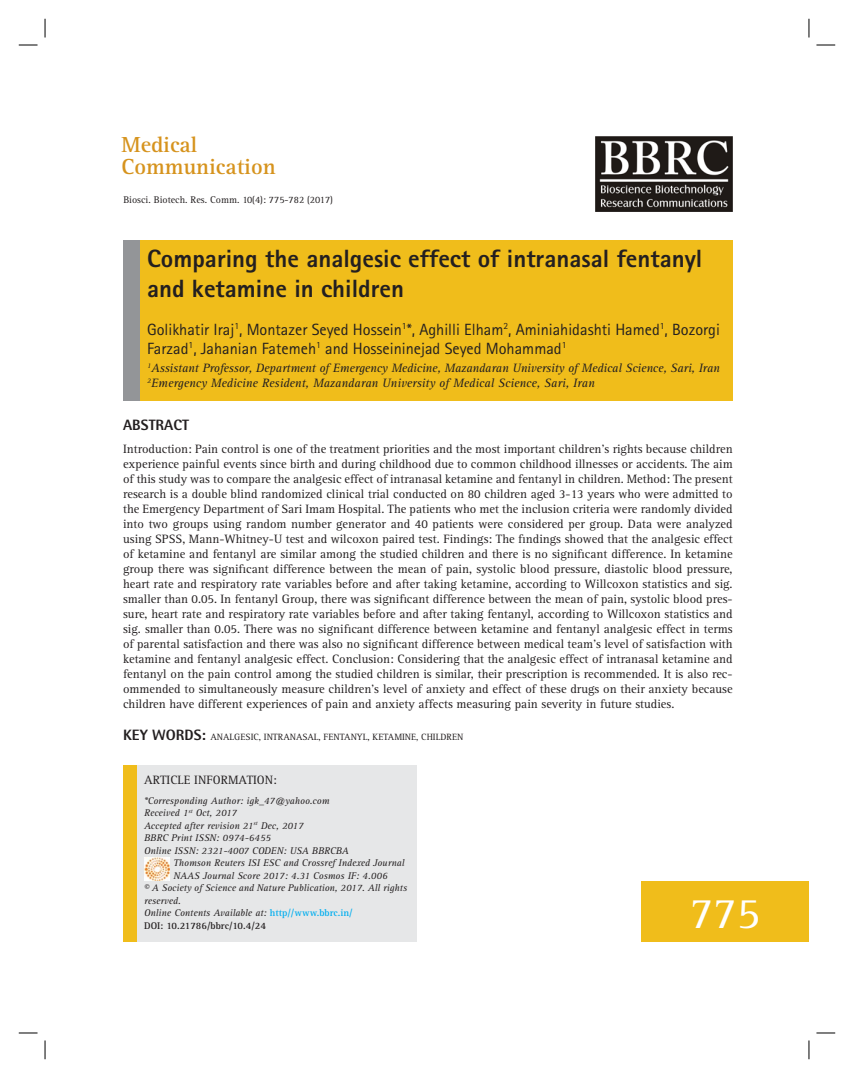
<style>
.page{position:relative;width:854px;height:1078px;background:#fff}
.page>*{position:absolute;margin:0;border:0;box-sizing:border-box;transform-origin:0 0}
.t1{font:45px "Rotis Serif Std";color:#fff}
.t2{font:800 25px/30px "Rotis Sans Serif Std";color:#231f20}
.t3{font:700 22.5px/22.5px "Rotis Serif Std";color:#d6931d}
.t4{font:16.25px/18.8px "Rotis Sans Serif Std";color:#231f20}
.t5{font:800 15px "Rotis Semi Sans Std";color:#231f20}
.t6{font:12.5px/15px "Rotis Serif Std";color:#231f20;text-align:justify}
.t7{font:italic 12.5px/15px "Rotis Serif Std";letter-spacing:-.01em;color:#231f20}
.t8{font:italic 10px "Rotis Serif Std";color:#231f20}
.t9{font:10px "Rotis Serif Std";color:#231f20}
.t10{font:700 10px "Rotis Serif Std";color:#231f20}
.t11{font:9.38px "Rotis Serif Std";color:#231f20}
.s1{font-family:"Rotis Semi Sans Std";font-weight:800;font-size:15px}
.s2{font-weight:700;font-style:normal;color:#00aeef}
</style>
<div class="page">
<div style="left:132px;top:240px;width:600px;height:160px;background:#f0bd1b"></div>
<div style="left:123px;top:240px;width:16px;height:160px;background:#939598"></div>
<div style="left:641px;top:882px;width:167px;height:60px;background:#f0bd1b"></div>
<img style="left:595px;top:137px;width:137px;height:75px">
<div style="left:137px;top:765px;width:280px;height:177px;background:#e6e7e8"></div>
<div style="left:123px;top:765px;width:14px;height:177px;background:#f0bd1b"></div>
<img style="left:144px;top:857px;width:26px;height:23px">
<svg style="left:19px;top:44px;width:19px;height:2px"></svg>
<svg style="left:816px;top:44px;width:19px;height:2px"></svg>
<svg style="left:19px;top:1032px;width:19px;height:2px"></svg>
<svg style="left:816px;top:1032px;width:19px;height:2px"></svg>
<svg style="left:44px;top:19px;width:2px;height:19px"></svg>
<svg style="left:44px;top:1040px;width:2px;height:19px"></svg>
<svg style="left:808px;top:19px;width:1px;height:19px"></svg>
<svg style="left:808px;top:1040px;width:1px;height:19px"></svg>
<h3 class="t3" style="left:121px;top:135px;width:155px">Medical<br>Communication</h3>
<p class="t9" style="left:123px;top:196px;width:211px">Biosci. Biotech. Res. Comm. 10(4): 775-782 (2017)</p>
<h2 class="t2" style="left:147px;top:246px;width:556px">Comparing the analgesic effect of intranasal fentanyl and ketamine in children</h2>
<h3 class="t4" style="left:147px;top:322px;width:574px">Golikhatir Iraj<sup>1</sup>, Montazer Seyed Hossein<sup>1</sup>*, Aghilli Elham<sup>2</sup>, Aminiahidashti Hamed<sup>1</sup>, Bozorgi<br>Farzad<sup>1</sup>, Jahanian Fatemeh<sup>1</sup> and Hosseininejad Seyed Mohammad<sup>1</sup></h3>
<p class="t7" style="left:147px;top:362px;width:574px"><sup>1</sup>Assistant Professor, Department of Emergency Medicine, Mazandaran University of Medical Science, Sari, Iran<br><sup>2</sup>Emergency Medicine Resident, Mazandaran University of Medical Science, Sari, Iran</p>
<p class="t5" style="left:123px;top:419px;width:67px">ABSTRACT</p>
<p class="t6" style="left:123px;top:442px;width:611px">Introduction: Pain control is one of the treatment priorities and the most important children’s rights because children experience painful events since birth and during childhood due to common childhood illnesses or accidents. The aim of this study was to compare the analgesic effect of intranasal ketamine and fentanyl in children. Method: The present research is a double blind randomized clinical trial conducted on 80 children aged 3-13 years who were admitted to the Emergency Department of Sari Imam Hospital. The patients who met the inclusion criteria were randomly divided into two groups using random number generator and 40 patients were considered per group. Data were analyzed using SPSS, Mann-Whitney-U test and wilcoxon paired test. Findings: The findings showed that the analgesic effect of ketamine and fentanyl are similar among the studied children and there is no significant difference. In ketamine group there was significant difference between the mean of pain, systolic blood pressure, diastolic blood pressure, heart rate and respiratory rate variables before and after taking ketamine, according to Willcoxon statistics and sig. smaller than 0.05. In fentanyl Group, there was significant difference between the mean of pain, systolic blood pres&shy;sure, heart rate and respiratory rate variables before and after taking fentanyl, according to Willcoxon statistics and sig. smaller than 0.05. There was no significant difference between ketamine and fentanyl analgesic effect in terms of parental satisfaction and there was also no significant difference between medical team’s level of satisfaction with ketamine and fentanyl analgesic effect. Conclusion: Considering that the analgesic effect of intranasal ketamine and fentanyl on the pain control among the studied children is similar, their prescription is recommended. It is also rec&shy;ommended to simultaneously measure children’s level of anxiety and effect of these drugs on their anxiety because children have different experiences of pain and anxiety affects measuring pain severity in future studies.</p>
<p class="t11" style="left:123px;top:733px;width:342px"><span class="s1">KEY WORDS:</span> ANALGESIC, INTRANASAL, FENTANYL, KETAMINE, CHILDREN</p>
<p class="t6" style="left:144px;top:773px;width:134px">ARTICLE INFORMATION:</p>
<p class="t8" style="left:144px;top:796px;width:187px">*Corresponding Author: igk_47@yahoo.com</p>
<p class="t8" style="left:144px;top:809px;width:94px">Received 1<sup>st</sup> Oct, 2017</p>
<p class="t8" style="left:144px;top:821px;width:161px">Accepted after revision 21<sup>st</sup> Dec, 2017</p>
<p class="t8" style="left:144px;top:834px;width:128px">BBRC Print ISSN: 0974-6455</p>
<p class="t8" style="left:144px;top:846px;width:206px">Online ISSN: 2321-4007 CODEN: USA BBRCBA</p>
<p class="t8" style="left:173px;top:859px;width:232px">Thomson Reuters ISI ESC and Crossref Indexed Journal</p>
<p class="t8" style="left:173px;top:871px;width:215px">NAAS Journal Score 2017: 4.31 Cosmos IF: 4.006</p>
<p class="t8" style="left:144px;top:884px;width:264px">© A Society of Science and Nature Publication, 2017. All rights</p>
<p class="t8" style="left:144px;top:896px;width:38px">reserved.</p>
<p class="t8" style="left:144px;top:909px;width:210px">Online Contents Available at: <span class="s2">http//www.bbrc.in/</span></p>
<p class="t10" style="left:144px;top:921px;width:123px">DOI: 10.21786/bbrc/10.4/24</p>
<h1 class="t1" style="left:690px;top:894px;width:72px">775</h1>
</div>
